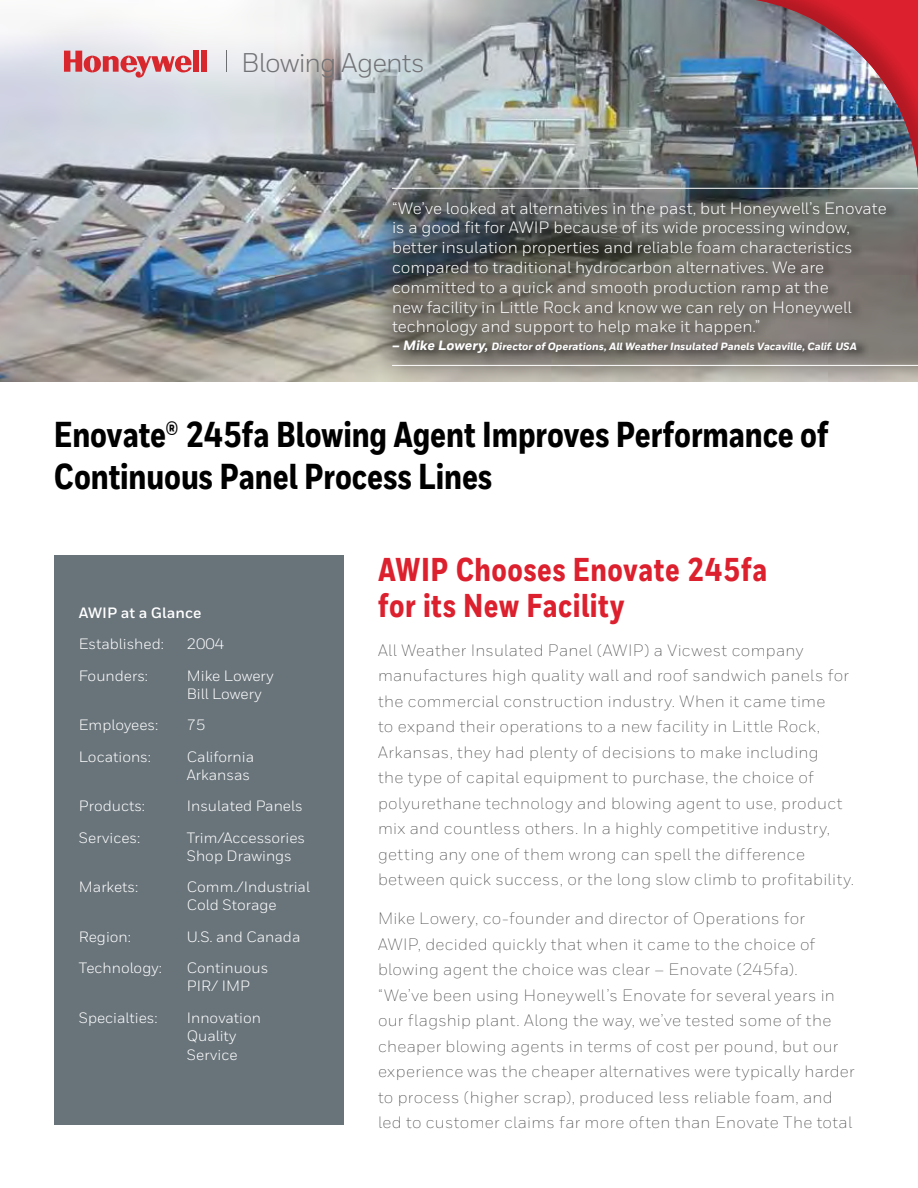
<style>
.page{position:relative;width:918px;height:1188px;background:#fff}
.page>*{position:absolute;margin:0;border:0;box-sizing:border-box;transform-origin:0 0}
.t1{font:800 36px/42px "Honeywell Cond";letter-spacing:-.005em;color:#000}
.t2{font:800 33px/36px "Honeywell Cond";letter-spacing:.015em;color:#dc202e}
.t3{font:27px "Honeywell Sans";letter-spacing:-.03em;color:#717275}
.t4{font:300 16.5px/25.5px "Honeywell Sans";letter-spacing:.02em;color:#414042}
.t5{font:16.5px/19.8px "Honeywell Sans";color:#fff}
.t6{font:15px/18px "Honeywell Sans";color:#fff}
.t7{font:700 15px "Honeywell Sans";color:#fff}
.t8{font:italic 800 10.5px "Honeywell Sans";color:#fff}
.s1{font-size:13.5px}
</style>
<div class="page">
<img style="left:0;top:0;width:335px;height:381px">
<svg style="left:226px;top:51px;width:1px;height:21px"></svg>
<div style="left:193px;top:51px;width:6px;height:21px;background:#d9272e"></div>
<div style="left:201px;top:51px;width:6px;height:21px;background:#d9272e"></div>
<svg style="left:64px;top:51px;width:128px;height:27px;background:#dd99a0"></svg>
<img style="left:335px;top:0;width:583px;height:581px">
<img style="left:756px;top:0;width:162px;height:178px">
<div style="left:54px;top:555px;width:289px;height:569px;background:#68737a"></div>
<h3 class="t3" style="left:241px;top:46px;width:185px">Blowing Agents</h3>
<p class="t5" style="left:392px;top:198px;width:496px">“We’ve looked at alternatives in the past, but Honeywell’s Enovate is a good fit for AWIP because of its wide processing window, better insulation properties and reliable foam characteristics compared to traditional hydrocarbon alternatives. We are committed to a quick and smooth production ramp at the<br>new facility in Little Rock and know we can rely on Honeywell technology and support to help make it happen.”</p>
<p class="t8" style="left:392px;top:340px;width:466px"><span class="s1">– Mike Lowery,</span> Director of Operations, All Weather Insulated Panels Vacaville, Calif. USA</p>
<h1 class="t1" style="left:54px;top:415px;width:776px">Enovate® 245fa Blowing Agent Improves Performance of<br>Continuous Panel Process Lines</h1>
<p class="t7" style="left:79px;top:604px;width:124px">AWIP at a Glance</p>
<p class="t6" style="left:79px;top:635px;width:87px">Established:</p>
<p class="t6" style="left:187px;top:635px;width:39px">2004</p>
<p class="t6" style="left:79px;top:667px;width:71px">Founders:</p>
<p class="t6" style="left:187px;top:667px;width:88px">Mike Lowery<br>Bill Lowery</p>
<p class="t6" style="left:79px;top:716px;width:81px">Employees:</p>
<p class="t6" style="left:187px;top:716px;width:20px">75</p>
<p class="t6" style="left:79px;top:748px;width:74px">Locations:</p>
<p class="t6" style="left:187px;top:748px;width:69px">California<br>Arkansas</p>
<p class="t6" style="left:79px;top:797px;width:68px">Products:</p>
<p class="t6" style="left:187px;top:797px;width:117px">Insulated Panels</p>
<p class="t6" style="left:79px;top:829px;width:63px">Services:</p>
<p class="t6" style="left:187px;top:829px;width:120px">Trim/Accessories<br>Shop Drawings</p>
<p class="t6" style="left:79px;top:878px;width:61px">Markets:</p>
<p class="t6" style="left:187px;top:878px;width:125px">Comm./Industrial<br>Cold Storage</p>
<p class="t6" style="left:79px;top:928px;width:54px">Region:</p>
<p class="t6" style="left:187px;top:928px;width:115px">U.S. and Canada</p>
<p class="t6" style="left:79px;top:959px;width:85px">Technology:</p>
<p class="t6" style="left:187px;top:959px;width:83px">Continuous<br>PIR/ IMP</p>
<p class="t6" style="left:79px;top:1009px;width:80px">Specialties:</p>
<p class="t6" style="left:187px;top:1009px;width:76px">Innovation<br>Quality</p>
<p class="t6" style="left:187px;top:1046px;width:52px">Service</p>
<h2 class="t2" style="left:378px;top:553px;width:391px">AWIP Chooses Enovate 245fa for its New Facility</h2>
<p class="t4" style="left:378px;top:637px;width:478px">All Weather Insulated Panel (AWIP) a Vicwest company manufactures high quality wall and roof sandwich panels for the commercial construction industry. When it came time<br>to expand their operations to a new facility in Little Rock, Arkansas, they had plenty of decisions to make including<br>the type of capital equipment to purchase, the choice of polyurethane technology and blowing agent to use, product mix and countless others. In a highly competitive industry, getting any one of them wrong can spell the difference between quick success, or the long slow climb to profitability.</p>
<p class="t4" style="left:378px;top:906px;width:478px">Mike Lowery, co-founder and director of Operations for<br>AWIP, decided quickly that when it came to the choice of blowing agent the choice was clear – Enovate (245fa).<br>“We’ve been using Honeywell’s Enovate for several years in our flagship plant. Along the way, we’ve tested some of the cheaper blowing agents in terms of cost per pound, but our experience was the cheaper alternatives were typically harder to process (higher scrap), produced less reliable foam, and led to customer claims far more often than Enovate The total</p>
</div>
